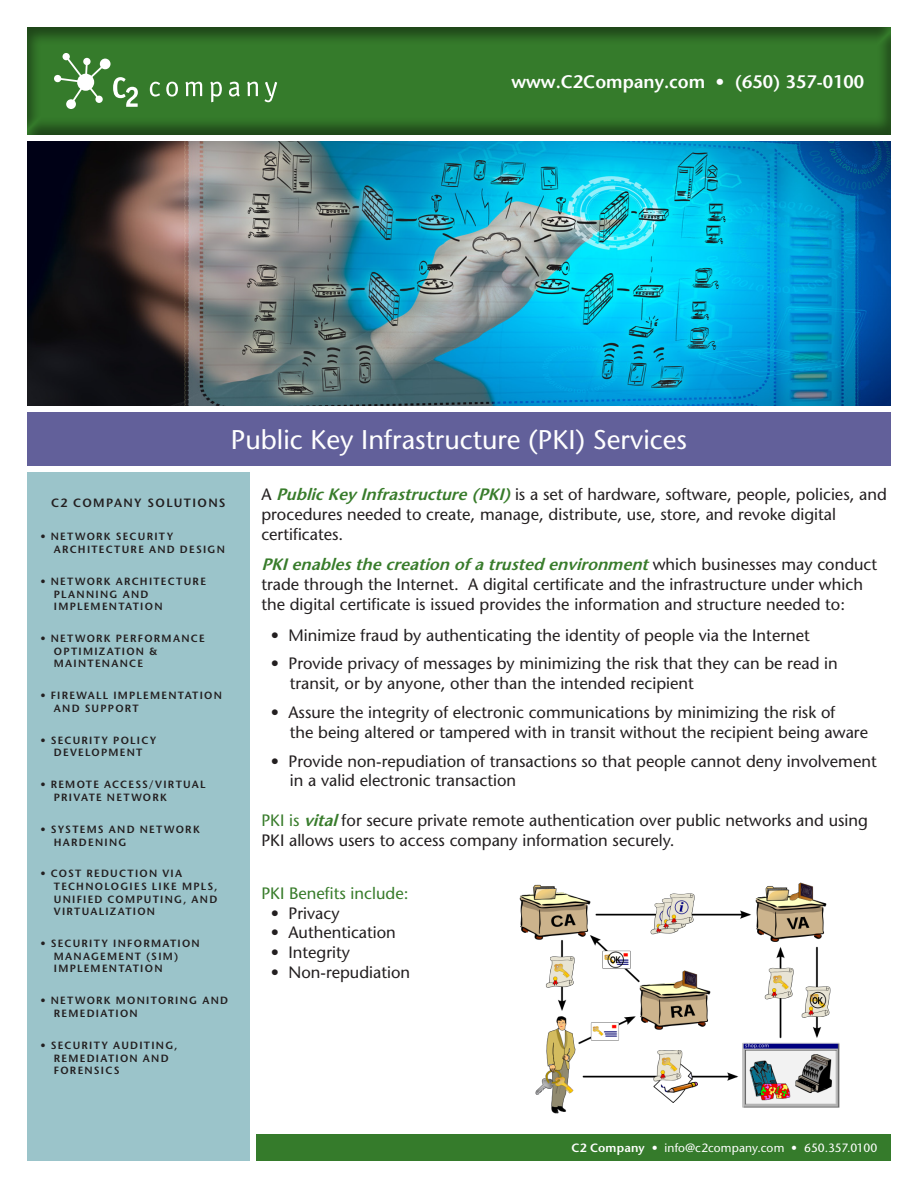
<style>
.page{position:relative;width:918px;height:1188px;background:#fff}
.page>*{position:absolute;margin:0;border:0;box-sizing:border-box;transform-origin:0 0}
.t1{font:500 27px "Stone Sans Std";color:#fff}
.t2{font:600 18px "Stone Sans";color:#fff}
.t3{font:500 16.5px/19.8px "Stone Sans Std";color:#231f20}
.t4{font:500 16.5px "Stone Sans Std";color:#387c2b}
.t5{font:500 12px "Stone Sans Std";color:#fff}
.t6{font:600 12px "Stone Sans Std";letter-spacing:.115em;color:#231f20}
.t7{font:600 10.5px/12.6px "Stone Sans Std";letter-spacing:.12em;color:#231f20}
.s1{font-weight:600;font-style:italic;color:#387c2b}
.s2{color:#387c2b}
.s3{font-weight:600}
</style>
<div class="page">
<div style="left:27px;top:472px;width:223px;height:689px;background:#9bc4ca"></div>
<div style="left:256px;top:1134px;width:635px;height:27px;background:#357b2b"></div>
<img style="left:27px;top:142px;width:864px;height:263px">
<div style="left:27px;top:26px;width:865px;height:111px;background:#231f20;opacity:.5"></div>
<div style="left:27px;top:412px;width:864px;height:54px;background:#62609a"></div>
<svg style="left:150px;top:82px;width:10px;height:15px"></svg>
<svg style="left:166px;top:82px;width:12px;height:15px"></svg>
<svg style="left:185px;top:82px;width:17px;height:14px"></svg>
<svg style="left:210px;top:82px;width:12px;height:20px"></svg>
<svg style="left:229px;top:82px;width:11px;height:15px"></svg>
<svg style="left:247px;top:82px;width:11px;height:14px"></svg>
<svg style="left:265px;top:82px;width:12px;height:20px"></svg>
<svg style="left:113px;top:77px;width:25px;height:30px"></svg>
<div style="left:63px;top:53px;width:7px;height:7px;background:#fff;border-radius:50%"></div>
<div style="left:54px;top:75px;width:7px;height:7px;background:#fff;border-radius:50%"></div>
<div style="left:100px;top:59px;width:11px;height:10px;background:#fff;border-radius:50%"></div>
<div style="left:66px;top:99px;width:10px;height:10px;background:#fff;border-radius:50%"></div>
<svg style="left:58px;top:56px;width:48px;height:49px"></svg>
<img style="left:519px;top:882px;width:321px;height:232px">
<p class="t2" style="left:512px;top:71px;width:354px">www.C2Company.com • (650) 357-0100</p>
<p class="t1" style="left:231px;top:423px;width:458px">Public Key Infrastructure (PKI) Services</p>
<p class="t3" style="left:261px;top:485px;width:627px">A <span class="s1">PublicKey Infrastructure(PKI)</span>is a set of hardware, software, people, policies, and procedures needed to create, manage, distribute, use, store, and revoke digital</p>
<p class="t3" style="left:261px;top:524px;width:83px">certificates.</p>
<p class="t3" style="left:261px;top:555px;width:617px"><span class="s1">PKIenablesthecreation ofatrusted environment</span>w h i c h b u s i n e s s e s m a y c o n d u c t trade through the Internet. A digital certificate and the infrastructure under which the digital certificate is issued provides the information and structure needed to:</p>
<p class="t3" style="left:271px;top:625px;width:540px">• Minimize fraud by authenticating the identity of people via the Internet</p>
<p class="t3" style="left:271px;top:654px;width:568px">• Provide privacy of messages by minimizing the risk that they can be read in</p>
<p class="t3" style="left:290px;top:674px;width:406px">transit, or by anyone, other than the intended recipient</p>
<p class="t3" style="left:271px;top:702px;width:566px">• Assure the integrity of electronic communications by minimizing the risk of</p>
<p class="t3" style="left:290px;top:722px;width:580px">the being altered or tampered with in transit without the recipient being aware</p>
<p class="t3" style="left:271px;top:751px;width:607px">• Provide non-repudiation of transactions so that people cannot deny involvement</p>
<p class="t3" style="left:290px;top:771px;width:228px">in a valid electronic transaction</p>
<p class="t3" style="left:261px;top:810px;width:608px"><span class="s2">PKI is</span> <span class="s1">vital</span>for secure private remote authentication over public networks and using<br>PKI allows users to access company information securely.</p>
<p class="t4" style="left:261px;top:883px;width:149px">PKI Benefits include:</p>
<p class="t3" style="left:271px;top:903px;width:70px">• Privacy</p>
<p class="t3" style="left:271px;top:923px;width:127px">• Authentication</p>
<p class="t3" style="left:271px;top:943px;width:81px">• Integrity</p>
<p class="t3" style="left:271px;top:962px;width:141px">• Non-repudiation</p>
<p class="t6" style="left:51px;top:495px;width:176px">C2 COMPANY SOLUTIONS</p>
<p class="t7" style="left:54px;top:530px;width:173px;text-indent:-14px">• NETWORK SECURITY<br>ARCHITECTURE AND DESIGN</p>
<p class="t7" style="left:54px;top:575px;width:154px;text-indent:-14px">• NETWORK ARCHITECTURE<br>PLANNING AND<br>IMPLEMENTATION</p>
<p class="t7" style="left:54px;top:632px;width:152px;text-indent:-14px">• NETWORK PERFORMANCE<br>OPTIMIZATION &amp;<br>MAINTENANCE</p>
<p class="t7" style="left:54px;top:689px;width:170px;text-indent:-14px">• FIREWALL IMPLEMENTATION<br>AND SUPPORT</p>
<p class="t7" style="left:40px;top:734px;width:118px;text-align:center">• SECURITY POLICY<br>DEVELOPMENT</p>
<p class="t7" style="left:54px;top:778px;width:153px;text-indent:-14px">• REMOTE ACCESS/VIRTUAL<br>PRIVATE NETWORK</p>
<p class="t7" style="left:54px;top:823px;width:147px;text-indent:-14px">• SYSTEMS AND NETWORK<br>HARDENING</p>
<p class="t7" style="left:54px;top:868px;width:165px;text-indent:-14px">• COST REDUCTION VIA<br>TECHNOLOGIES LIKE MPLS,<br>UNIFIED COMPUTING, AND<br>VIRTUALIZATION</p>
<p class="t7" style="left:54px;top:937px;width:148px;text-indent:-14px">• SECURITY INFORMATION<br>MANAGEMENT (SIM)<br>IMPLEMENTATION</p>
<p class="t7" style="left:54px;top:994px;width:176px;text-indent:-14px">• NETWORK MONITORING AND<br>REMEDIATION</p>
<p class="t7" style="left:54px;top:1039px;width:125px;text-indent:-14px">• SECURITY AUDITING,<br>REMEDIATION AND<br>FORENSICS</p>
<p class="t5" style="left:572px;top:1141px;width:307px"><span class="s3">C2 Company •</span> info@c2company.com • 650.357.0100</p>
</div>
